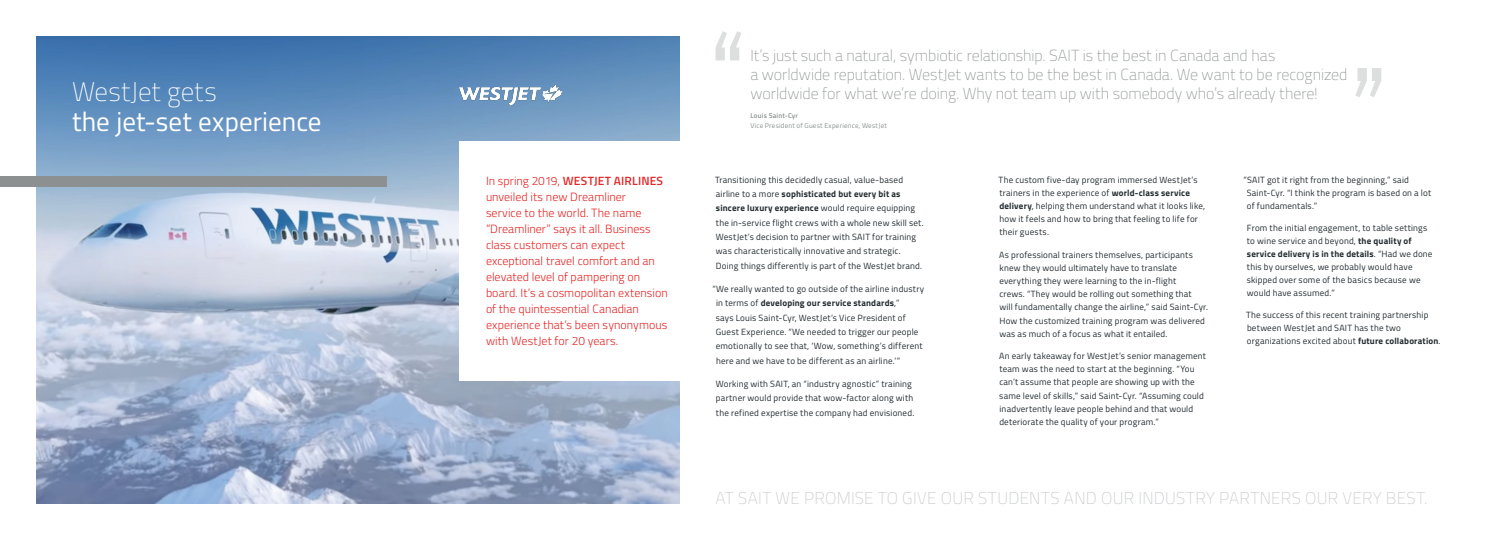
<style>
.page{position:relative;width:1503px;height:540px;background:#fff}
.page>*{position:absolute;margin:0;border:0;box-sizing:border-box;transform-origin:0 0}
.t1{font:27px "Titillium";letter-spacing:.005em;color:#fff}
.t2{font:100 27px "Titillium";color:#fff}
.t3{font:100 17px "Titillium";letter-spacing:.015em;color:#c7c8ca}
.t4{font:100 16px/19.2px "Titillium";letter-spacing:-.005em;color:#8c9091}
.t5{font:300 12px/16px "Titillium";letter-spacing:.005em;color:#e32726}
.t6{font:9px/13.2px "Titillium";letter-spacing:.02em;color:#252d32}
.t7{font:7px "Titillium";letter-spacing:.03em;color:#8c9091}
.t8{font:600 7px "Titillium";letter-spacing:.03em;color:#8c9091}
.s1{font-weight:600}
.s2{font-weight:700}
</style>
<div class="page">
<img style="left:36px;top:208px;width:644px;height:296px">
<svg style="left:36px;top:36px;width:644px;height:172px;background:#6b95c1"></svg>
<div style="left:459px;top:141px;width:247px;height:239px;background:#fff"></div>
<svg style="left:715px;top:31px;width:26px;height:29px"></svg>
<svg style="left:1355px;top:68px;width:26px;height:29px"></svg>
<div style="left:0;top:176px;width:387px;height:11px;background:#8c9091"></div>
<img style="left:448px;top:78px;width:126px;height:33px">
<h1 class="t2" style="left:72px;top:72px;width:146px">WestJet gets</h1>
<h1 class="t1" style="left:72px;top:101px;width:251px">the jet-set experience</h1>
<p class="t5" style="left:486px;top:172px;width:183px">In spring 2019, <span class="s1">WESTJET AIRLINES </span>unveiled its new Dreamliner<br>service to the world. The name “Dreamliner” says it all. Business class customers can expect exceptional travel comfort and an elevated level of pampering on board. It’s a cosmopolitan extension of the quintessential Canadian experience that’s been synonymous with WestJet for 20 years.</p>
<p class="t4" style="left:750px;top:45px;width:599px">It’s just such a natural, symbiotic relationship. SAIT is the best in Canada and has<br>a worldwide reputation. WestJet wants to be the best in Canada. We want to be recognized worldwide for what we’re doing. Why not team up with somebody who’s already there!</p>
<p class="t8" style="left:750px;top:110px;width:49px">Louis Saint-Cyr</p>
<p class="t7" style="left:750px;top:120px;width:138px">Vice President of Guest Experience, WestJet</p>
<p class="t6" style="left:715px;top:172px;width:210px;line-height:14.3px">Transitioning this decidedly casual, value-based airline to a more <span class="s2">sophisticated but every bit as sincere luxury experience</span> would require equipping the in-service flight crews with a whole new skill set.<br>WestJet’s decision to partner with SAIT for training was characteristically innovative and strategic.<br>Doing things differently is part of the WestJet brand.</p>
<p class="t6" style="left:716px;top:281px;width:210px;line-height:14.3px;text-indent:-3px">“We really wanted to go outside of the airline industry in terms of <span class="s2">developing our service standards</span>,”<br>says Louis Saint-Cyr, WestJet’s Vice President of Guest Experience. “We needed to trigger our people emotionally to see that, ‘Wow, something’s different here and we have to be different as an airline.’”</p>
<p class="t6" style="left:716px;top:376px;width:200px;line-height:14.3px">Working with SAIT, an “industry agnostic” training partner would provide that wow-factor along with the refined expertise the company had envisioned.</p>
<p class="t6" style="left:999px;top:172px;width:208px">The custom five-day program immersed WestJet’s trainers in the experience of <span class="s2">world-class service delivery</span>, helping them understand what it looks like, how it feels and how to bring that feeling to life for their guests.</p>
<p class="t6" style="left:999px;top:247px;width:210px">As professional trainers themselves, participants knew they would ultimately have to translate everything they were learning to the in-flight<br>crews. “They would be rolling out something that<br>will fundamentally change the airline,” said Saint-Cyr.<br>How the customized training program was delivered was as much of a focus as what it entailed.</p>
<p class="t6" style="left:999px;top:349px;width:208px">An early takeaway for WestJet’s senior management team was the need to start at the beginning. “You can’t assume that people are showing up with the same level of skills,” said Saint-Cyr. “Assuming could inadvertently leave people behind and that would deteriorate the quality of your program.”</p>
<p class="t6" style="left:1247px;top:173px;width:186px;text-indent:-3px">“SAIT got it right from the beginning,” said<br>Saint-Cyr. “I think the program is based on a lot of fundamentals.”</p>
<p class="t6" style="left:1247px;top:221px;width:187px">From the initial engagement, to table settings to wine service and beyond, <span class="s2">the quality of service delivery is in the details</span>. “Had we done this by ourselves, we probably would have skipped over some of the basics because we would have assumed.”</p>
<p class="t6" style="left:1246px;top:308px;width:196px">The success of this recent training partnership between WestJet and SAIT has the two organizations excited about <span class="s2">future collaboration</span>.</p>
<h2 class="t3" style="left:716px;top:486px;width:713px">AT SAIT WE PROMISE TO GIVE OUR STUDENTS AND OUR INDUSTRY PARTNERS OUR VERY BEST.</h2>
</div>
